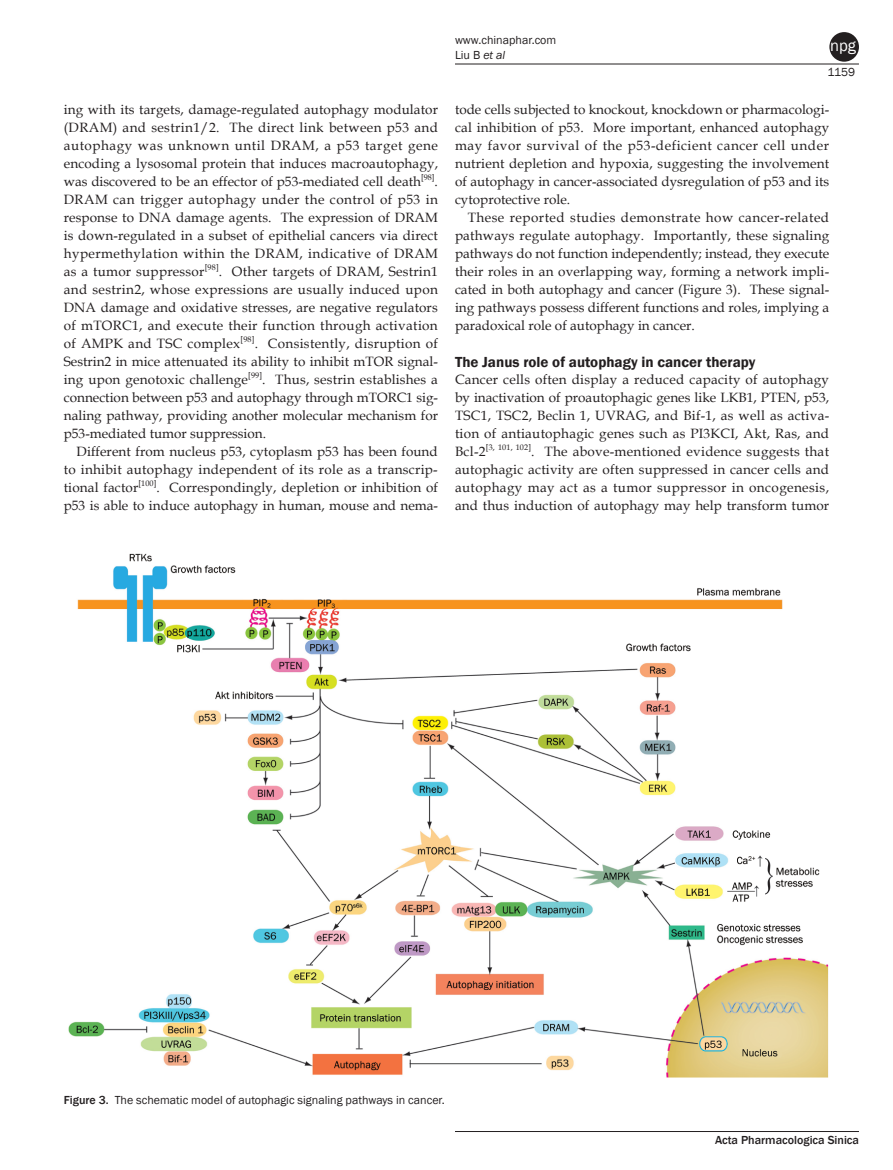
<style>
.page{position:relative;width:893px;height:1170px;background:#fff}
.page>*{position:absolute;margin:0;border:0;box-sizing:border-box;transform-origin:0 0}
.t1{font:16.5px "Franklin Gothic";color:#fff}
.t2{font:600 15px "Franklin Gothic";color:#231f20}
.t3{font:13.5px/18px "Book Antiqua 2";color:#231f20;text-align:justify}
.t4{font:12px/15px "Franklin Gothic";color:#231f20}
.t5{font:500 12px "Franklin Gothic";color:#231f20}
.s1{font-style:italic}
.s2{font-weight:500}
</style>
<div class="page">
<hr style="left:455px;top:64px;width:404px;height:1px;background:#231f20">
<hr style="left:455px;top:1131px;width:404px;height:1px;background:#231f20">
<div style="left:829px;top:32px;width:30px;height:30px;background:#231f20;border-radius:50%"></div>
<img style="left:68px;top:553px;width:760px;height:524px">
<p class="t3" style="left:64px;top:100px;width:376px">ing with its targets, damage-regulated autophagy modulator (DRAM) and sestrin1/2. The direct link between p53 and autophagy was unknown until DRAM, a p53 target gene encoding a lysosomal protein that induces macroautophagy, was discovered to be an effector of p53-mediated cell death<sup>[98]</sup>.<br>DRAM can trigger autophagy under the control of p53 in response to DNA damage agents. The expression of DRAM is down-regulated in a subset of epithelial cancers via direct hypermethylation within the DRAM, indicative of DRAM as a tumor suppressor<sup>[98]</sup>. Other targets of DRAM, Sestrin1 and sestrin2, whose expressions are usually induced upon DNA damage and oxidative stresses, are negative regulators of mTORC1, and execute their function through activation of AMPK and TSC complex<sup>[98]</sup>. Consistently, disruption of Sestrin2 in mice attenuated its ability to inhibit mTOR signal&shy;ing upon genotoxic challenge<sup>[99]</sup>. Thus, sestrin establishes a connection between p53 and autophagy through mTORC1 sig&shy;naling pathway, providing another molecular mechanism for p53-mediated tumor suppression.</p>
<p class="t3" style="left:64px;top:442px;width:376px;text-indent:13px">Different from nucleus p53, cytoplasm p53 has been found to inhibit autophagy independent of its role as a transcrip&shy;tional factor<sup>[100]</sup>. Correspondingly, depletion or inhibition of p53 is able to induce autophagy in human, mouse and nema-</p>
<p class="t4" style="left:455px;top:32px;width:103px">www.chinaphar.com<br>Liu B <span class="s1">et al</span></p>
<p class="t1" style="left:830px;top:35px;width:27px">npg</p>
<p class="t4" style="left:827px;top:65px;width:29px">1159</p>
<p class="t3" style="left:455px;top:100px;width:376px">tode cells subjected to knockout, knockdown or pharmacologi&shy;cal inhibition of p53. More important, enhanced autophagy may favor survival of the p53-deficient cancer cell under nutrient depletion and hypoxia, suggesting the involvement of autophagy in cancer-associated dysregulation of p53 and its cytoprotective role.</p>
<p class="t3" style="left:455px;top:208px;width:376px;text-indent:13px">These reported studies demonstrate how cancer-related pathways regulate autophagy. Importantly, these signaling pathways do not function independently; instead, they execute their roles in an overlapping way, forming a network impli&shy;cated in both autophagy and cancer (Figure 3). These signal&shy;ing pathways possess different functions and roles, implying a paradoxical role of autophagy in cancer.</p>
<p class="t2" style="left:455px;top:352px;width:302px">The Janus role of autophagy in cancer therapy</p>
<p class="t3" style="left:455px;top:370px;width:376px">Cancer cells often display a reduced capacity of autophagy by inactivation of proautophagic genes like LKB1, PTEN, p53, TSC1, TSC2, Beclin 1, UVRAG, and Bif-1, as well as activa&shy;tion of antiautophagic genes such as PI3KCI, Akt, Ras, and Bcl-2<sup>[3,</sup> <sup>101,</sup> <sup>102]</sup>. The above-mentioned evidence suggests that autophagic activity are often suppressed in cancer cells and autophagy may act as a tumor suppressor in oncogenesis, and thus induction of autophagy may help transform tumor</p>
<p class="t4" style="left:64px;top:1092px;width:383px"><span class="s2">Figure 3.</span> The schematic model of autophagic signaling pathways in cancer.</p>
<p class="t5" style="left:715px;top:1132px;width:145px">Acta Pharmacologica Sinica</p>
</div>
